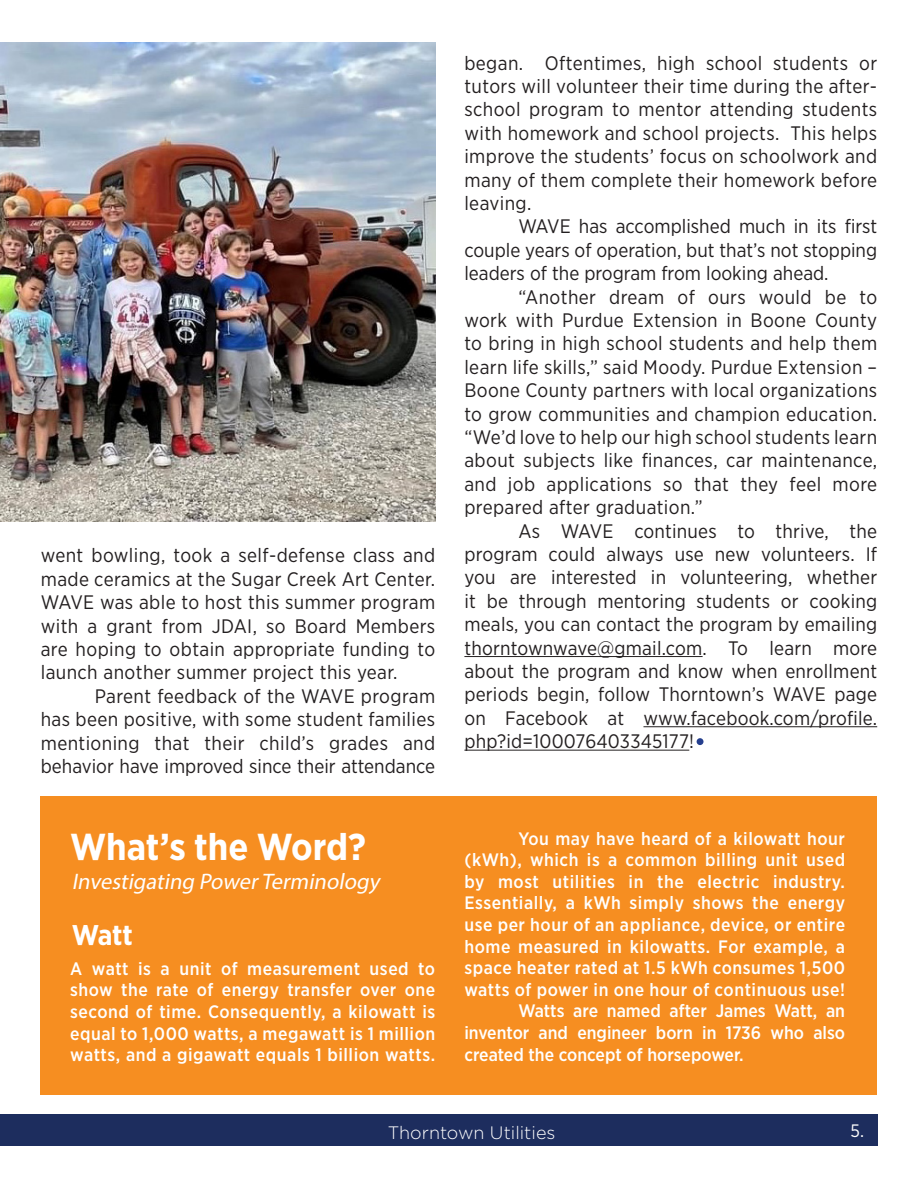
<style>
.page{position:relative;width:918px;height:1188px;background:#fff}
.page>*{position:absolute;margin:0;border:0;box-sizing:border-box;transform-origin:0 0}
.t1{font:700 37.5px "Gotham Narrow";color:#fff}
.t2{font:700 28.5px "Gotham Narrow";color:#fff}
.t3{font:italic 22.5px "Myriad Pro";color:#fff}
.t4{font:19.5px/23.4px "Gotham Narrow";letter-spacing:.01em;color:#231f20;text-align:justify}
.t5{font:500 18px/21.6px "Gotham Narrow";letter-spacing:.03em;color:#fff;text-align:justify}
.t6{font:300 18px "Gotham";color:#fff}
.t7{font:18px "Gotham Narrow";color:#fff}
</style>
<div class="page">
<div style="left:0;top:1114px;width:877px;height:32px;background:#1d2d5e"></div>
<div style="left:41px;top:796px;width:836px;height:299px;background:#f68e21"></div>
<div style="left:697px;top:738px;width:7px;height:7px;background:#253f8e;border-radius:50%"></div>
<hr style="left:464px;top:656px;width:239px;height:1px;background:#231f20">
<hr style="left:643px;top:726px;width:234px;height:1px;background:#231f20">
<hr style="left:464px;top:750px;width:225px;height:1px;background:#231f20">
<img style="left:0;top:42px;width:435px;height:480px">
<p class="t4" style="left:41px;top:543px;width:396px">went bowling, took a self-defense class and made ceramics at the Sugar Creek Art Center.<br>WAVE was able to host this summer program with a grant from JDAI, so Board Members are hoping to obtain appropriate funding to launch another summer project this year.</p>
<p class="t4" style="left:41px;top:684px;width:396px;text-indent:54px">Parent feedback of the WAVE program has been positive, with some student families mentioning that their child’s grades and behavior have improved since their attendance</p>
<p class="t1" style="left:70px;top:823px;width:297px">What’s the Word?</p>
<p class="t3" style="left:72px;top:868px;width:314px">Investigating PowerTerminology</p>
<p class="t2" style="left:72px;top:917px;width:63px">Watt</p>
<p class="t5" style="left:70px;top:958px;width:367px">A watt is a unit of measurement used to show the rate of energy transfer over one second of time. Consequently, a kilowatt is equal to 1,000 watts, a megawatt is 1 million watts, and a gigawatt equals 1 billion watts.</p>
<p class="t4" style="left:464px;top:51px;width:414px">began. Oftentimes, high school students or tutors will volunteer their time during the after&shy;school program to mentor attending students with homework and school projects. This helps improve the students’ focus on schoolwork and many of them complete their homework before leaving.</p>
<p class="t4" style="left:464px;top:214px;width:414px;text-indent:54px">WAVE has accomplished much in its first couple years of operation, but that’s not stopping leaders of the program from looking ahead.</p>
<p class="t4" style="left:464px;top:285px;width:414px;text-indent:54px">“Another dream of ours would be to work with Purdue Extension in Boone County to bring in high school students and help them learn life skills,” said Moody. Purdue Extension – Boone County partners with local organizations to grow communities and champion education. “We’d love to help our high school students learn about subjects like finances, car maintenance, and job applications so that they feel more prepared after graduation.”</p>
<p class="t4" style="left:464px;top:519px;width:414px;text-indent:54px">As WAVE continues to thrive, the program could always use new volunteers. If you are interested in volunteering, whether it be through mentoring students or cooking meals, you can contact the program by emailing thorntownwave@gmail.com. To learn more about the program and know when enrollment periods begin, follow Thorntown’s WAVE page on Facebook at www.facebook.com/profile. php?id=100076403345177!</p>
<p class="t5" style="left:464px;top:827px;width:382px;text-indent:54px">You may have heard of a kilowatt hour (kWh), which is a common billing unit used by most utilities in the electric industry.<br>Essentially, a kWh simply shows the energy use per hour of an appliance, device, or entire home measured in kilowatts. For example, a space heater rated at 1.5 kWh consumes 1,500 watts of power in one hour of continuous use!</p>
<p class="t5" style="left:464px;top:1000px;width:382px;text-indent:54px">Watts are named after James Watt, an inventor and engineer born in 1736 who also created the concept of horsepower.</p>
<p class="t6" style="left:388px;top:1121px;width:169px">Thorntown Utilities</p>
<p class="t7" style="left:851px;top:1119px;width:15px">5.</p>
</div>
